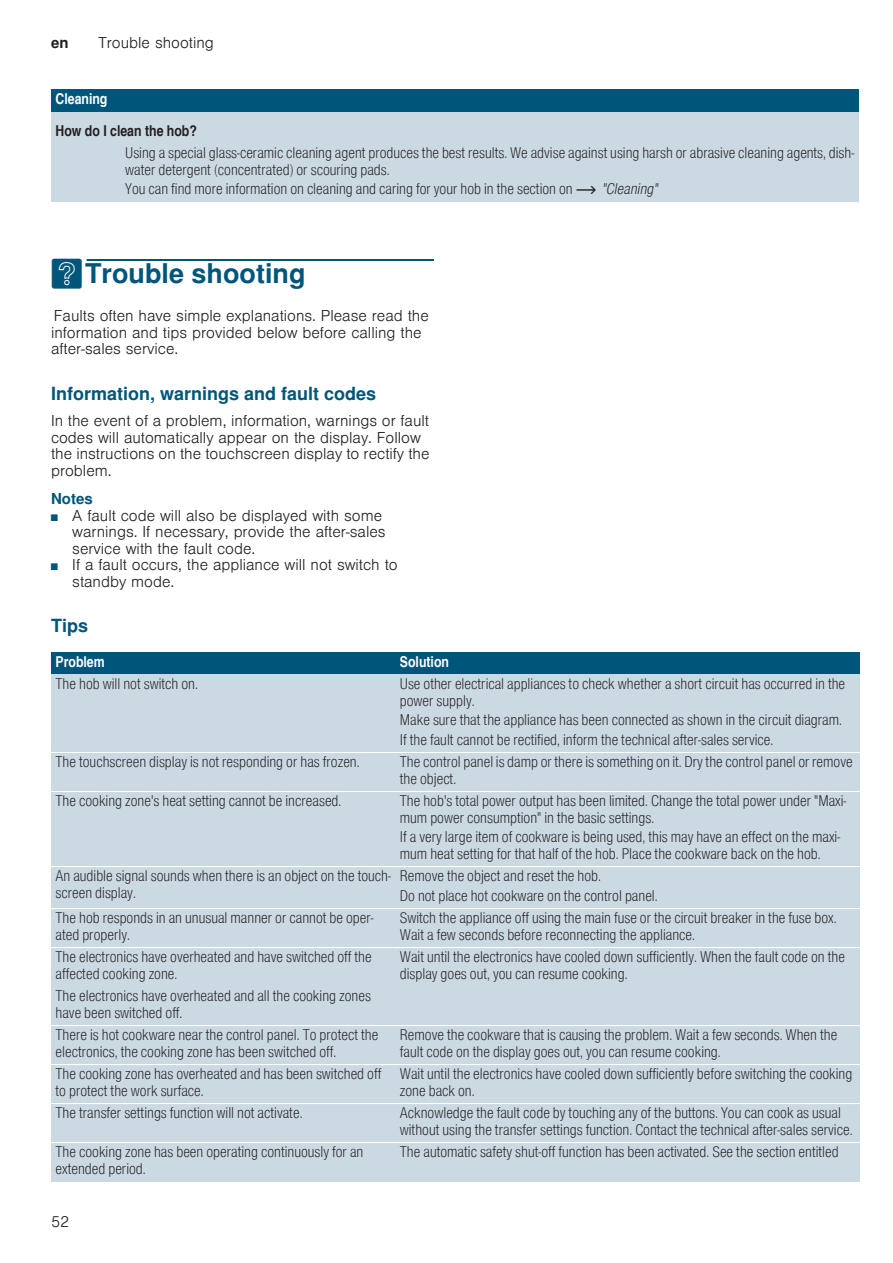
<style>
.page{position:relative;width:893px;height:1263px;background:#fff}
.page>*{position:absolute;margin:0;border:0;box-sizing:border-box;transform-origin:0 0}
.t1{font:700 27px "Nimbus San L";color:#00567a}
.t2{font:700 18px "Nimbus San L";color:#00567a}
.t3{font:15px/16.5px "Nimbus San L Lig Con";color:#231f20}
.t4{font:300 15px/16.5px "Nimbus San L";color:#231f20}
.t5{font:15px "Nimbus San L Bol Con";color:#fff}
.t6{font:15px "Nimbus San L Bol Con";color:#231f20}
.t7{font:700 15px "Nimbus San L";color:#00567a}
.t8{font:700 15px "Nimbus San L";color:#231f20}
.s1{font-family:"BSH Symb PH1"}
.s2{font-family:"Nimbus San L Lig Con Ita"}
.s3{font-family:"BSH Symb PG2";font-weight:400}
.s4{font-size:9px;color:#00567a}
</style>
<div class="page">
<div style="left:87px;top:259px;width:347px;height:2px;border:1px solid #00567a"></div>
<div style="left:51px;top:90px;width:808px;height:22px;background:#00567a"></div>
<div style="left:51px;top:112px;width:808px;height:32px;background:#cbd9e3"></div>
<div style="left:51px;top:144px;width:70px;height:58px;background:#cbd9e3"></div>
<div style="left:121px;top:144px;width:738px;height:58px;background:#cbd9e3"></div>
<div style="left:51px;top:652px;width:344px;height:22px;background:#00567a"></div>
<div style="left:395px;top:652px;width:465px;height:22px;background:#00567a"></div>
<div style="left:51px;top:674px;width:344px;height:78px;background:#cbd9e3"></div>
<div style="left:395px;top:674px;width:465px;height:78px;background:#cbd9e3"></div>
<div style="left:51px;top:752px;width:344px;height:39px;background:#cbd9e3"></div>
<div style="left:395px;top:752px;width:465px;height:39px;background:#cbd9e3"></div>
<div style="left:51px;top:791px;width:344px;height:75px;background:#cbd9e3"></div>
<div style="left:395px;top:791px;width:465px;height:75px;background:#cbd9e3"></div>
<div style="left:51px;top:866px;width:344px;height:42px;background:#cbd9e3"></div>
<div style="left:395px;top:866px;width:465px;height:42px;background:#cbd9e3"></div>
<div style="left:51px;top:908px;width:344px;height:39px;background:#cbd9e3"></div>
<div style="left:395px;top:908px;width:465px;height:39px;background:#cbd9e3"></div>
<div style="left:51px;top:947px;width:344px;height:39px;background:#cbd9e3"></div>
<div style="left:395px;top:947px;width:465px;height:78px;background:#cbd9e3"></div>
<div style="left:51px;top:986px;width:344px;height:39px;background:#cbd9e3"></div>
<div style="left:51px;top:1025px;width:344px;height:39px;background:#cbd9e3"></div>
<div style="left:395px;top:1025px;width:465px;height:39px;background:#cbd9e3"></div>
<div style="left:51px;top:1064px;width:344px;height:39px;background:#cbd9e3"></div>
<div style="left:395px;top:1064px;width:465px;height:39px;background:#cbd9e3"></div>
<div style="left:51px;top:1103px;width:344px;height:39px;background:#cbd9e3"></div>
<div style="left:395px;top:1103px;width:465px;height:39px;background:#cbd9e3"></div>
<div style="left:51px;top:1142px;width:344px;height:39px;background:#cbd9e3"></div>
<div style="left:395px;top:1142px;width:465px;height:39px;background:#cbd9e3"></div>
<hr style="left:51px;top:752px;width:809px;height:1px;background:#fff">
<hr style="left:51px;top:791px;width:809px;height:1px;background:#fff">
<hr style="left:51px;top:866px;width:809px;height:1px;background:#fff">
<hr style="left:51px;top:908px;width:809px;height:1px;background:#fff">
<hr style="left:51px;top:947px;width:809px;height:1px;background:#fff">
<hr style="left:51px;top:1025px;width:809px;height:1px;background:#fff">
<hr style="left:51px;top:1064px;width:809px;height:1px;background:#fff">
<hr style="left:51px;top:1103px;width:809px;height:1px;background:#fff">
<hr style="left:51px;top:1142px;width:809px;height:1px;background:#fff">
<p class="t8" style="left:51px;top:34px;width:19px">en</p>
<p class="t4" style="left:99px;top:35px;width:117px">Trouble shooting</p>
<p class="t5" style="left:56px;top:89px;width:53px">Cleaning</p>
<p class="t6" style="left:56px;top:121px;width:143px">How do I clean the hob?</p>
<p class="t3" style="left:125px;top:145px;width:730px">Using a special glass-ceramic cleaning agent produces the best results. We advise against using harsh or abrasive cleaning agents, dish&shy;water detergent (concentrated) or scouring pads.</p>
<p class="t3" style="left:125px;top:181px;width:535px">You can find more information on cleaning and caring for your hob in the section on <span class="s1">~</span> <span class="s2">"Cleaning"</span></p>
<h1 class="t1" style="left:51px;top:258px;width:256px"><span class="s3">3</span>Trouble shooting</h1>
<p class="t4" style="left:51px;top:308px;width:379px">Faults often have simple explanations. Please read the information and tips provided below before calling the after-sales service.</p>
<p class="t2" style="left:51px;top:383px;width:327px">Information, warnings and fault codes</p>
<p class="t4" style="left:51px;top:413px;width:380px">In the event of a problem, information, warnings or fault codes will automatically appear on the display. Follow the instructions on the touchscreen display to rectify the problem.</p>
<p class="t7" style="left:51px;top:490px;width:43px">Notes</p>
<p class="t4" style="left:72px;top:508px;width:315px;text-indent:-21px"><span class="s4">■</span> A fault code will also be displayed with some warnings. If necessary, provide the after-sales service with the fault code.</p>
<p class="t4" style="left:72px;top:557px;width:327px;text-indent:-21px"><span class="s4">■</span> If a fault occurs, the appliance will not switch to standby mode.</p>
<p class="t2" style="left:51px;top:615px;width:39px">Tips</p>
<p class="t5" style="left:56px;top:652px;width:51px">Problem</p>
<p class="t5" style="left:400px;top:652px;width:51px">Solution</p>
<p class="t3" style="left:56px;top:676px;width:144px">The hob will not switch on.</p>
<p class="t3" style="left:400px;top:676px;width:447px">Use other electrical appliances to check whether a short circuit has occurred in the power supply.</p>
<p class="t3" style="left:400px;top:710px;width:444px;line-height:19.5px">Make sure that the appliance has been connected as shown in the circuit diagram.<br>If the fault cannot be rectified, inform the technical after-sales service.</p>
<p class="t3" style="left:56px;top:754px;width:306px">The touchscreen display is not responding or has frozen.</p>
<p class="t3" style="left:400px;top:754px;width:454px">The control panel is damp or there is something on it. Dry the control panel or remove the object.</p>
<p class="t3" style="left:56px;top:793px;width:287px">The cooking zone's heat setting cannot be increased.</p>
<p class="t3" style="left:400px;top:793px;width:448px">The hob's total power output has been limited. Change the total power under "Maxi&shy;mum power consumption" in the basic settings.</p>
<p class="t3" style="left:400px;top:829px;width:442px">If a very large item of cookware is being used, this may have an effect on the maxi&shy;mum heat setting for that half of the hob. Place the cookware back on the hob.</p>
<p class="t3" style="left:56px;top:868px;width:337px">An audible signal sounds when there is an object on the touch&shy;screen display.</p>
<p class="t3" style="left:400px;top:866px;width:259px;line-height:19.5px">Remove the object and reset the hob.<br>Do not place hot cookware on the control panel.</p>
<p class="t3" style="left:56px;top:910px;width:320px">The hob responds in an unusual manner or cannot be oper&shy;ated properly.</p>
<p class="t3" style="left:400px;top:910px;width:438px">Switch the appliance off using the main fuse or the circuit breaker in the fuse box.<br>Wait a few seconds before reconnecting the appliance.</p>
<p class="t3" style="left:56px;top:949px;width:318px">The electronics have overheated and have switched off the affected cooking zone.</p>
<p class="t3" style="left:400px;top:949px;width:447px">Wait until the electronics have cooled down sufficiently. When the fault code on the display goes out, you can resume cooking.</p>
<p class="t3" style="left:56px;top:988px;width:317px">The electronics have overheated and all the cooking zones have been switched off.</p>
<p class="t3" style="left:56px;top:1027px;width:324px">There is hot cookware near the control panel. To protect the electronics, the cooking zone has been switched off.</p>
<p class="t3" style="left:400px;top:1027px;width:439px">Remove the cookware that is causing the problem. Wait a few seconds. When the fault code on the display goes out, you can resume cooking.</p>
<p class="t3" style="left:56px;top:1066px;width:327px">The cooking zone has overheated and has been switched off to protect the work surface.</p>
<p class="t3" style="left:400px;top:1066px;width:454px">Wait until the electronics have cooled down sufficiently before switching the cooking zone back on.</p>
<p class="t3" style="left:56px;top:1105px;width:249px">The transfer settings function will not activate.</p>
<p class="t3" style="left:400px;top:1105px;width:454px">Acknowledge the fault code by touching any of the buttons. You can cook as usual without using the transfer settings function. Contact the technical after-sales service.</p>
<p class="t3" style="left:56px;top:1144px;width:309px">The cooking zone has been operating continuously for an extended period.</p>
<p class="t3" style="left:400px;top:1144px;width:440px">The automatic safety shut-off function has been activated. See the section entitled</p>
<p class="t4" style="left:51px;top:1214px;width:20px">52</p>
</div>
